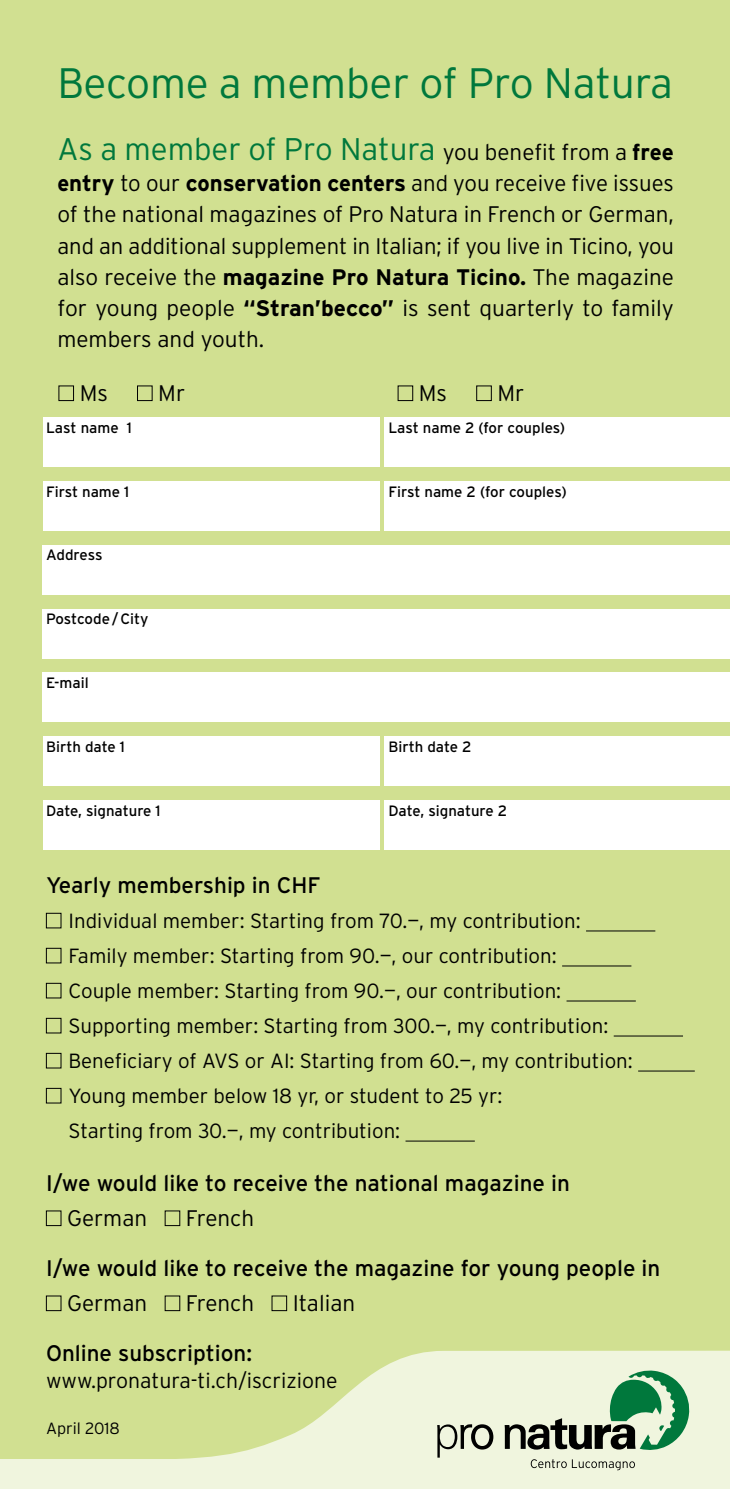
<style>
.page{position:relative;width:730px;height:1489px;background:#fff}
.page>*{position:absolute;margin:0;border:0;box-sizing:border-box;transform-origin:0 0}
.t1{font:300 42.5px "Interstate";letter-spacing:-.005em;color:#00783c}
.t2{font:300 31.25px "Interstate";color:#00783c}
.t3{font:300 22.5px/31.2px "Interstate";color:#000;text-align:justify}
.t4{font:22.5px "Interstate";color:#000}
.t5{font:300 21.25px "Interstate";color:#000}
.t6{font:300 20.5px/35px "Interstate";color:#000}
.t7{font:300 16.25px "Interstate";color:#000}
.t8{font:15px "Interstate";color:#000}
.s1{font-size:22.5px;color:#000}
.s2{font-weight:700;font-size:22.5px;color:#000}
.s3{font-weight:700}
</style>
<div class="page">
<div style="left:0;top:0;width:730px;height:1488px;background:#d1e091"></div>
<div style="left:43px;top:417px;width:336px;height:50px;background:#fff"></div>
<div style="left:43px;top:481px;width:336px;height:49px;background:#fff"></div>
<div style="left:384px;top:417px;width:346px;height:50px;background:#fff"></div>
<div style="left:384px;top:481px;width:346px;height:49px;background:#fff"></div>
<div style="left:43px;top:545px;width:687px;height:49px;background:#fff"></div>
<div style="left:43px;top:736px;width:336px;height:50px;background:#fff"></div>
<div style="left:43px;top:800px;width:336px;height:49px;background:#fff"></div>
<div style="left:43px;top:608px;width:687px;height:50px;background:#fff"></div>
<div style="left:43px;top:672px;width:687px;height:50px;background:#fff"></div>
<div style="left:384px;top:736px;width:346px;height:50px;background:#fff"></div>
<div style="left:384px;top:800px;width:346px;height:49px;background:#fff"></div>
<svg style="left:0;top:1350px;width:730px;height:138px;fill:#f0f5de"></svg>
<svg style="left:531px;top:1458px;width:104px;height:12px"></svg>
<svg style="left:437px;top:1424px;width:56px;height:33px"></svg>
<svg style="left:505px;top:1369px;width:185px;height:81px"></svg>
<div style="left:59px;top:385px;width:15px;height:16px;border:1px solid #000"></div>
<div style="left:137px;top:385px;width:15px;height:16px;border:1px solid #000"></div>
<div style="left:398px;top:385px;width:15px;height:16px;border:1px solid #000"></div>
<div style="left:476px;top:385px;width:16px;height:16px;border:1px solid #000"></div>
<hr style="left:586px;top:930px;width:69px;height:1px;background:#000">
<hr style="left:562px;top:965px;width:69px;height:1px;background:#000">
<hr style="left:566px;top:1000px;width:70px;height:1px;background:#000">
<hr style="left:614px;top:1035px;width:69px;height:1px;background:#000">
<hr style="left:638px;top:1070px;width:57px;height:1px;background:#000">
<hr style="left:405px;top:1140px;width:70px;height:1px;background:#000">
<div style="left:46px;top:912px;width:15px;height:16px;border:1px solid #000"></div>
<div style="left:46px;top:947px;width:15px;height:16px;border:1px solid #000"></div>
<div style="left:46px;top:982px;width:15px;height:16px;border:1px solid #000"></div>
<div style="left:46px;top:1017px;width:15px;height:16px;border:1px solid #000"></div>
<div style="left:46px;top:1052px;width:15px;height:16px;border:1px solid #000"></div>
<div style="left:46px;top:1087px;width:15px;height:16px;border:1px solid #000"></div>
<h1 class="t1" style="left:57px;top:57px;width:617px">Become a member of Pro Natura</h1>
<h2 class="t2" style="left:57px;top:130px;width:618px">As a member of Pro Natura <span class="s1">you benefit from a</span> <span class="s2">free</span></h2>
<p class="t3" style="left:57px;top:167px;width:618px"><span class="s3">entry</span> to our <span class="s3">conservation centers</span> and you receive five issues of the national magazines of Pro Natura in French or German, and an additional supplement in Italian; if you live in Ticino, you also receive the <span class="s3">magazine Pro Natura Ticino.</span> The magazine for young people <span class="s3">“Stran’becco”</span> is sent quarterly to family members and youth.</p>
<p class="t3" style="left:80px;top:377px;width:30px">Ms</p>
<p class="t3" style="left:158px;top:377px;width:28px">Mr</p>
<p class="t3" style="left:419px;top:377px;width:30px">Ms</p>
<p class="t3" style="left:497px;top:377px;width:28px">Mr</p>
<p class="t8" style="left:46px;top:418px;width:87px">Last name 1</p>
<p class="t8" style="left:388px;top:418px;width:178px">Last name 2 (for couples)</p>
<p class="t8" style="left:46px;top:482px;width:85px">First name 1</p>
<p class="t8" style="left:388px;top:482px;width:180px">First name 2 (for couples)</p>
<p class="t8" style="left:46px;top:546px;width:58px">Address</p>
<p class="t8" style="left:46px;top:609px;width:104px">Postcode/City</p>
<p class="t8" style="left:46px;top:673px;width:44px">E-mail</p>
<p class="t8" style="left:46px;top:737px;width:81px">Birth date 1</p>
<p class="t8" style="left:388px;top:737px;width:85px">Birth date 2</p>
<p class="t8" style="left:46px;top:801px;width:116px">Date, signature 1</p>
<p class="t8" style="left:388px;top:801px;width:121px">Date, signature 2</p>
<p class="t4" style="left:46px;top:871px;width:276px">Yearly membership in CHF</p>
<p class="t6" style="left:69px;top:903px;width:566px">Individual member: Starting from 70.—, my contribution:<br>Family member: Starting from 90.—, our contribution:<br>Couple member: Starting from 90.—, our contribution:<br>Supporting member: Starting from 300.—, my contribution:<br>Beneficiary of AVS or AI: Starting from 60.—, my contribution:<br>Young member below 18 yr, or student to 25 yr:<br>Starting from 30.—, my contribution:</p>
<p class="t4" style="left:46px;top:1169px;width:525px">I/we would like to receive the national magazine in</p>
<p class="t3" style="left:67px;top:1202px;width:82px">German</p>
<p class="t3" style="left:186px;top:1202px;width:70px">French</p>
<p class="t4" style="left:46px;top:1254px;width:616px">I/we would like to receive the magazine for young people in</p>
<p class="t3" style="left:67px;top:1287px;width:82px">German</p>
<p class="t3" style="left:186px;top:1287px;width:70px">French</p>
<p class="t3" style="left:293px;top:1287px;width:64px">Italian</p>
<p class="t4" style="left:46px;top:1339px;width:208px">Online subscription:</p>
<p class="t5" style="left:46px;top:1367px;width:293px">www.pronatura-ti.ch/iscrizione</p>
<p class="t7" style="left:46px;top:1417px;width:75px">April 2018</p>
</div>
